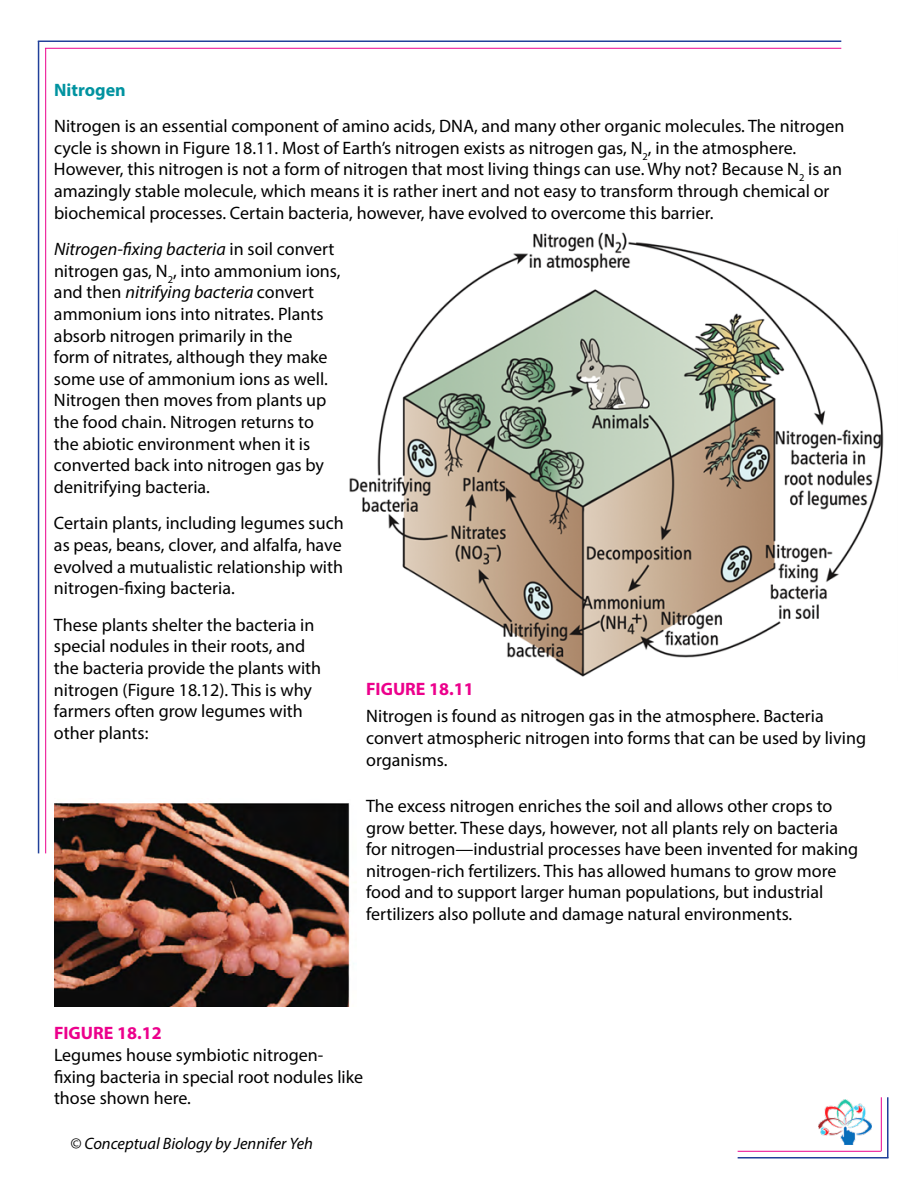
<style>
.page{position:relative;width:918px;height:1188px;background:#fff}
.page>*{position:absolute;margin:0;border:0;box-sizing:border-box;transform-origin:0 0}
.t1{font:18px/21.6px "Myriad Pro";color:#000}
.t2{font:700 18px "Myriad Pro";color:#ec008c}
.t3{font:700 18px "Myriad Pro";color:#0093a0}
.t4{font:italic 16.5px "Myriad Pro";color:#000}
.s1{font-style:italic}
</style>
<div class="page">
<img style="left:818px;top:1099px;width:53px;height:45px">
<hr style="left:38px;top:41px;width:1px;height:812px;background:#21409a">
<hr style="left:38px;top:40px;width:803px;height:2px;background:#21409a">
<hr style="left:45px;top:48px;width:1px;height:805px;background:#ec008c">
<hr style="left:45px;top:48px;width:796px;height:1px;background:#ec008c">
<hr style="left:887px;top:1097px;width:2px;height:61px;background:#21409a">
<hr style="left:738px;top:1157px;width:151px;height:2px;background:#21409a">
<hr style="left:881px;top:1097px;width:1px;height:54px;background:#ec008c">
<hr style="left:738px;top:1151px;width:143px;height:1px;background:#ec008c">
<img style="left:350px;top:232px;width:534px;height:445px">
<img style="left:54px;top:803px;width:296px;height:204px">
<p class="t3" style="left:54px;top:78px;width:73px">Nitrogen</p>
<p class="t1" style="left:54px;top:115px;width:792px">Nitrogen is an essential component of amino acids, DNA, and many other organic molecules. The nitrogen cycle is shown in Figure 18.11. Most of Earth’s nitrogen exists as nitrogen gas, N<sub>2</sub>, in the atmosphere.<br>However, this nitrogen is not a form of nitrogen that most living things can use. Why not? Because N<sub>2</sub> is an amazingly stable molecule, which means it is rather inert and not easy to transform through chemical or biochemical processes. Certain bacteria, however, have evolved to overcome this barrier.</p>
<p class="t1" style="left:54px;top:238px;width:288px"><span class="s1">Nitrogen-fixing bacteria</span> in soil convert nitrogen gas, N<sub>2</sub>, into ammonium ions, and then <span class="s1">nitrifying bacteria</span> convert ammonium ions into nitrates. Plants absorb nitrogen primarily in the<br>form of nitrates, although they make some use of ammonium ions as well.<br>Nitrogen then moves from plants up the food chain. Nitrogen returns to the abiotic environment when it is converted back into nitrogen gas by denitrifying bacteria.</p>
<p class="t1" style="left:54px;top:512px;width:291px;text-align:justify">Certain plants, including legumes such as peas, beans, clover, and alfalfa, have evolved a mutualistic relationship with nitrogen-fixing bacteria.</p>
<p class="t1" style="left:54px;top:614px;width:269px">These plants shelter the bacteria in special nodules in their roots, and the bacteria provide the plants with nitrogen (Figure 18.12). This is why farmers often grow legumes with other plants:</p>
<p class="t2" style="left:366px;top:678px;width:109px">FIGURE 18.11</p>
<p class="t1" style="left:366px;top:705px;width:501px">Nitrogen is found as nitrogen gas in the atmosphere. Bacteria convert atmospheric nitrogen into forms that can be used by living organisms.</p>
<p class="t1" style="left:366px;top:795px;width:494px">The excess nitrogen enriches the soil and allows other crops to grow better. These days, however, not all plants rely on bacteria for nitrogen—industrial processes have been invented for making nitrogen-rich fertilizers. This has allowed humans to grow more food and to support larger human populations, but industrial fertilizers also pollute and damage natural environments.</p>
<p class="t2" style="left:54px;top:1022px;width:109px">FIGURE 18.12</p>
<p class="t1" style="left:54px;top:1044px;width:311px">Legumes house symbiotic nitrogen&shy;fixing bacteria in special root nodules like those shown here.</p>
<p class="t4" style="left:70px;top:1134px;width:244px">© Conceptual Biology by Jennifer Yeh</p>
</div>
